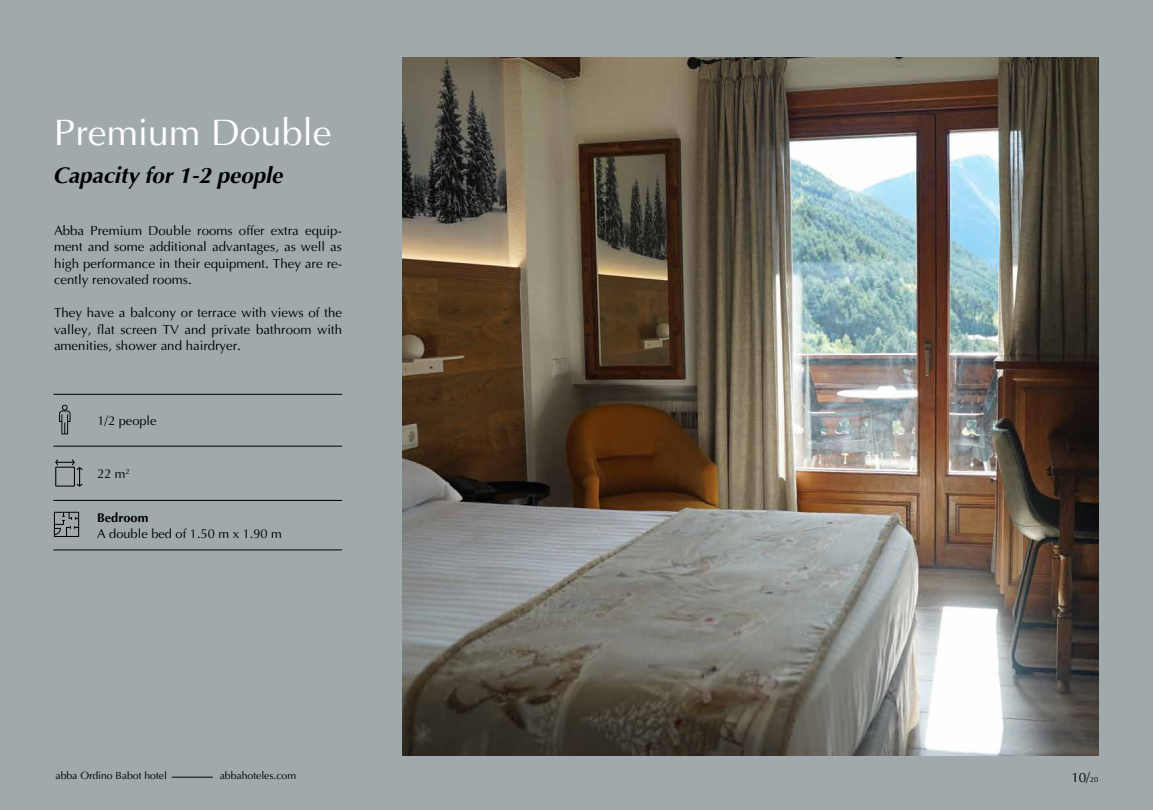
<style>
.page{position:relative;width:1153px;height:810px;background:#a0aaad}
.page>*{position:absolute;margin:0;border:0;box-sizing:border-box;transform-origin:0 0}
.t1{font:37.5px "Ottawa Plain";color:#fff}
.t2{font:italic 700 22.5px "Ottawa";letter-spacing:-.005em;color:#000}
.t3{font:13.5px "Ottawa Plain";color:#000}
.t4{font:13.27px/16.5px "Ottawa Plain";color:#000;text-align:justify}
.t5{font:12.83px "Ottawa Plain";color:#000}
.t6{font:700 12.83px "Ottawa";color:#000}
.t7{font:10.5px "Ottawa Plain";letter-spacing:-.005em;color:#000}
.s1{font-size:7.5px}
</style>
<div class="page">
<hr style="left:53px;top:500px;width:289px;height:1px;background:#000">
<hr style="left:53px;top:394px;width:289px;height:1px;background:#000">
<hr style="left:53px;top:446px;width:289px;height:1px;background:#000">
<svg style="left:59px;top:405px;width:11px;height:29px"></svg>
<svg style="left:55px;top:459px;width:28px;height:28px"></svg>
<hr style="left:53px;top:550px;width:289px;height:1px;background:#000">
<svg style="left:54px;top:512px;width:25px;height:25px"></svg>
<img style="left:403px;top:57px;width:695px;height:699px">
<hr style="left:172px;top:777px;width:41px;height:1px;background:#000">
<h1 class="t1" style="left:55px;top:111px;width:279px">Premium Double</h1>
<h2 class="t2" style="left:53px;top:161px;width:231px">Capacity for 1-2 people</h2>
<p class="t4" style="left:54px;top:222px;width:290px">Abba Premium Double rooms offer extra equip&shy;ment and some additional advantages, as well as high performance in their equipment. They are re&shy;cently renovated rooms.</p>
<p class="t4" style="left:54px;top:305px;width:290px">They have a balcony or terrace with views of the valley, flat screen TV and private bathroom with amenities, shower and hairdryer.</p>
<p class="t5" style="left:97px;top:413px;width:61px">1/2 people</p>
<p class="t5" style="left:97px;top:466px;width:34px">22 m<sup>2</sup></p>
<p class="t6" style="left:97px;top:509px;width:53px">Bedroom</p>
<p class="t5" style="left:97px;top:526px;width:186px">A double bed of 1.50 m x 1.90 m</p>
<p class="t7" style="left:56px;top:770px;width:113px">abba Ordino Babot hotel</p>
<p class="t7" style="left:220px;top:770px;width:78px">abbahoteles.com</p>
<p class="t3" style="left:1071px;top:769px;width:28px">10/<span class="s1">20</span></p>
</div>
